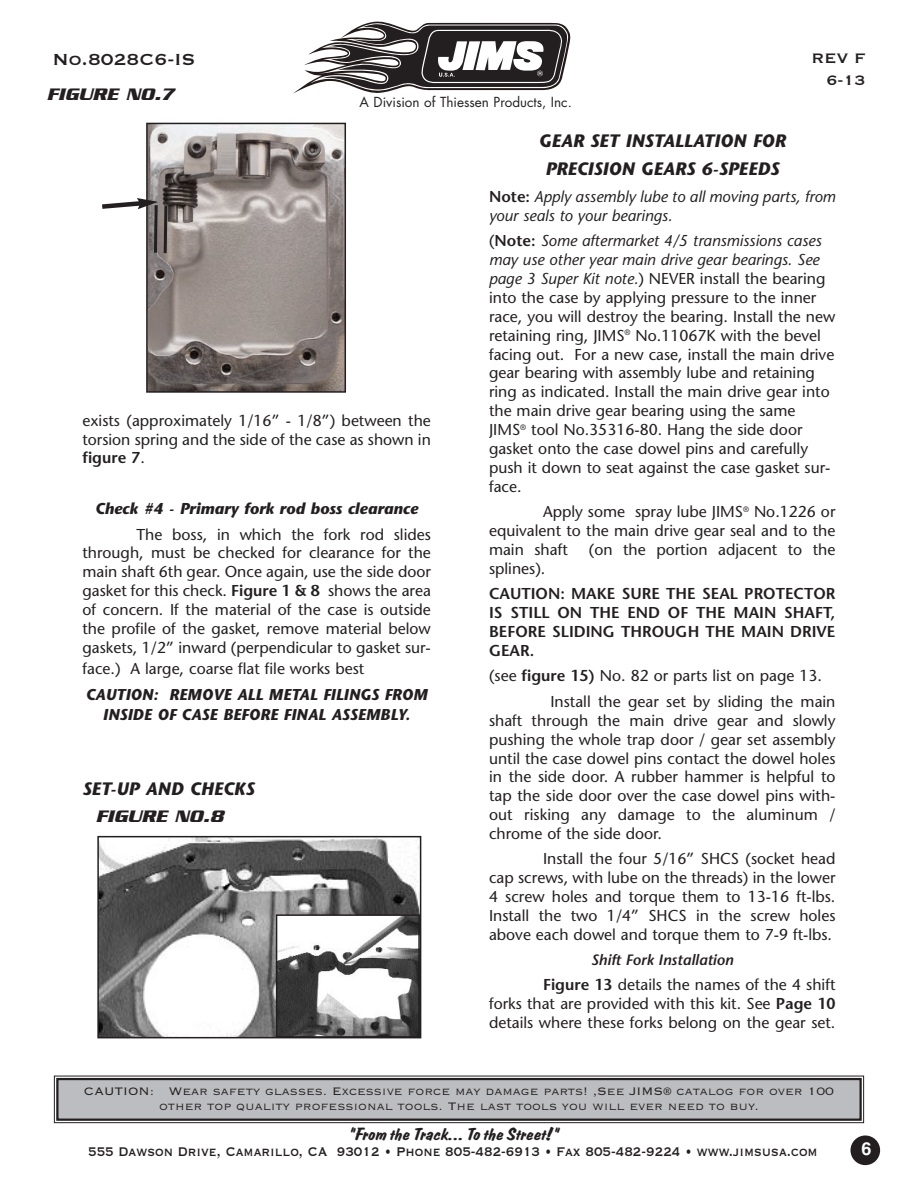
<style>
.page{position:relative;width:918px;height:1188px;background:#fff}
.page>*{position:absolute;margin:0;border:0;box-sizing:border-box;transform-origin:0 0}
.t1{font:21px "Copperplate Thirty One BC";color:#231f20}
.t2{font:italic 700 18px/28px "Stone Sans";color:#231f20;text-align:center}
.t3{font:18px "Carpens";color:#231f20}
.t4{font:italic 700 18px "Serpentine";color:#231f20}
.t5{font:18px/21.6px "Copperplate Thirty One BC";color:#231f20;text-align:right}
.t6{font:700 18px "Helvetica";color:#fff}
.t7{font:16.5px "Copperplate Thirty One BC";color:#231f20;scale:.85 1}
.t8{font:15.75px/18.9px "Stone Sans";color:#231f20;text-align:justify}
.t9{font:600 15.75px/18.9px "Stone Sans";color:#231f20;text-align:justify}
.t10{font:italic 15.75px/18.9px "Stone Sans";color:#231f20}
.t11{font:italic 700 15.75px "Stone Sans";color:#231f20}
.t12{font:italic 700 15.6px/20.5px "Stone Sans";color:#231f20;text-align:center}
.t13{font:italic 600 15px "Stone Sans";color:#231f20}
.t14{font:14.25px/14.9px "Copperplate Thirty Two BC";color:#231f20;text-align:center}
.t15{font:13.5px "Futura";color:#231f20}
.s1{font-weight:600}
.s2{font-weight:600;font-style:normal}
.s3{font-style:italic}
</style>
<div class="page">
<div style="left:57px;top:1079px;width:804px;height:41px;background:#bcbdc0"></div>
<div style="left:54px;top:1076px;width:810px;height:47px;border:1px solid #231f20"></div>
<div style="left:56px;top:1078px;width:806px;height:43px;border:2px solid #231f20"></div>
<div style="left:850px;top:1136px;width:30px;height:29px;background:#231f20;border-radius:50%"></div>
<svg style="left:293px;top:21px;width:278px;height:73px"></svg>
<img style="left:149px;top:126px;width:194px;height:264px">
<div style="left:146px;top:123px;width:200px;height:270px;border:2px solid #231f20"></div>
<img style="left:100px;top:839px;width:318px;height:196px">
<div style="left:97px;top:836px;width:324px;height:202px;border:2px solid #231f20"></div>
<img style="left:279px;top:917px;width:138px;height:118px">
<div style="left:276px;top:914px;width:144px;height:124px;border:2px solid #231f20"></div>
<svg style="left:102px;top:198px;width:67px;height:58px"></svg>
<h1 class="t1" style="left:52px;top:45px;width:144px">No.8028C6-IS</h1>
<p class="t4" style="left:47px;top:88px;width:128px">FIGURE NO.7</p>
<p class="t15" style="left:360px;top:96px;width:214px">A Division of Thiessen Products, Inc.</p>
<p class="t5" style="left:811px;top:46px;width:56px">REV F<br>6-13</p>
<p class="t8" style="left:82px;top:412px;width:350px">exists (approximately 1/16” - 1/8”) between the torsion spring and the side of the case as shown in <span class="s1">figure 7</span>.</p>
<p class="t11" style="left:95px;top:503px;width:325px">Check #4 - Primary fork rod boss clearance</p>
<p class="t8" style="left:82px;top:526px;width:350px;text-indent:54px">The boss, in which the fork rod slides through, must be checked for clearance for the main shaft 6th gear. Once again, use the side door gasket for this check. <span class="s1">Figure 1 &amp; 8</span> shows the area of concern. If the material of the case is outside the profile of the gasket, remove material below gaskets, 1/2” inward (perpendicular to gasket sur-</p>
<p class="t8" style="left:82px;top:660px;width:283px">face.) A large, coarse flat file works best</p>
<p class="t12" style="left:86px;top:686px;width:343px">CAUTION: REMOVE ALL METAL FILINGS FROM<br>INSIDE OF CASE BEFORE FINAL ASSEMBLY.</p>
<p class="t2" style="left:82px;top:777px;width:174px">SET-UP AND CHECKS</p>
<p class="t4" style="left:96px;top:810px;width:129px">FIGURE NO.8</p>
<p class="t2" style="left:539px;top:129px;width:248px">GEAR SET INSTALLATION FOR<br>PRECISION GEARS 6-SPEEDS</p>
<p class="t10" style="left:489px;top:189px;width:348px"><span class="s2">Note:</span> Apply assembly lube to all moving parts, from your seals to your bearings.</p>
<p class="t8" style="left:489px;top:233px;width:348px;text-align:left">(<span class="s1">Note:</span> <span class="s3">Some aftermarket 4/5 transmissions cases may use other year main drive gear bearings. See page 3 Super Kit note.</span>) NEVER install the bearing into the case by applying pressure to the inner race, you will destroy the bearing. Install the new retaining ring, JIMS<sup>®</sup> No.11067K with the bevel facing out. For a new case, install the main drive gear bearing with assembly lube and retaining ring as indicated. Install the main drive gear into the main drive gear bearing using the same JIMS<sup>®</sup> tool No.35316-80. Hang the side door gasket onto the case dowel pins and carefully push it down to seat against the case gasket sur&shy;face.</p>
<p class="t8" style="left:489px;top:504px;width:348px;text-indent:54px">Apply some spray lube JIMS<sup>®</sup> No.1226 or equivalent to the main drive gear seal and to the main shaft</p>
<p class="t8" style="left:589px;top:542px;width:248px">(on the portion adjacent to the</p>
<p class="t8" style="left:489px;top:561px;width:58px">splines).</p>
<p class="t9" style="left:489px;top:586px;width:348px">CAUTION: MAKE SURE THE SEAL PROTECTOR IS STILL ON THE END OF THE MAIN SHAFT, BEFORE SLIDING THROUGH THE MAIN DRIVE GEAR.</p>
<p class="t8" style="left:550px;top:665px;width:287px;line-height:25.3px;text-indent:-61px">(see <span class="s1">figure 15)</span> No. 82 or parts list on page 13.<br>Install the gear set by sliding the main</p>
<p class="t8" style="left:489px;top:712px;width:348px">shaft through the main drive gear and slowly pushing the whole trap door / gear set assembly until the case dowel pins contact the dowel holes in the side door. A rubber hammer is helpful to tap the side door over the case dowel pins with&shy;out risking any damage to the aluminum / chrome of the side door.</p>
<p class="t8" style="left:489px;top:851px;width:348px;text-indent:54px">Install the four 5/16” SHCS (socket head cap screws, with lube on the threads) in the lower 4 screw holes and torque them to 13-16 ft-lbs.<br>Install the two 1/4” SHCS in the screw holes above each dowel and torque them to 7-9 ft-lbs.</p>
<p class="t13" style="left:591px;top:954px;width:144px">Shift Fork Installation</p>
<p class="t8" style="left:489px;top:977px;width:348px;text-indent:54px"><span class="s1">Figure 13</span> details the names of the 4 shift forks that are provided with this kit. See <span class="s1">Page 10 </span>details where these forks belong on the gear set.</p>
<p class="t14" style="left:84px;top:1083px;width:752px">CAUTION: Wear safety glasses. Excessive force may damage parts! ,See JIMS® catalog for over 100 other top quality professional tools. The last tools you will ever need to buy.</p>
<p class="t3" style="left:348px;top:1128px;width:212px">“From the Track... To the Street!”</p>
<p class="t7" style="left:88px;top:1141px;width:860px">555 Dawson Drive, Camarillo, CA 93012 • Phone 805-482-6913 • Fax 805-482-9224 • www.jimsusa.com</p>
<p class="t6" style="left:861px;top:1142px;width:12px">6</p>
</div>
